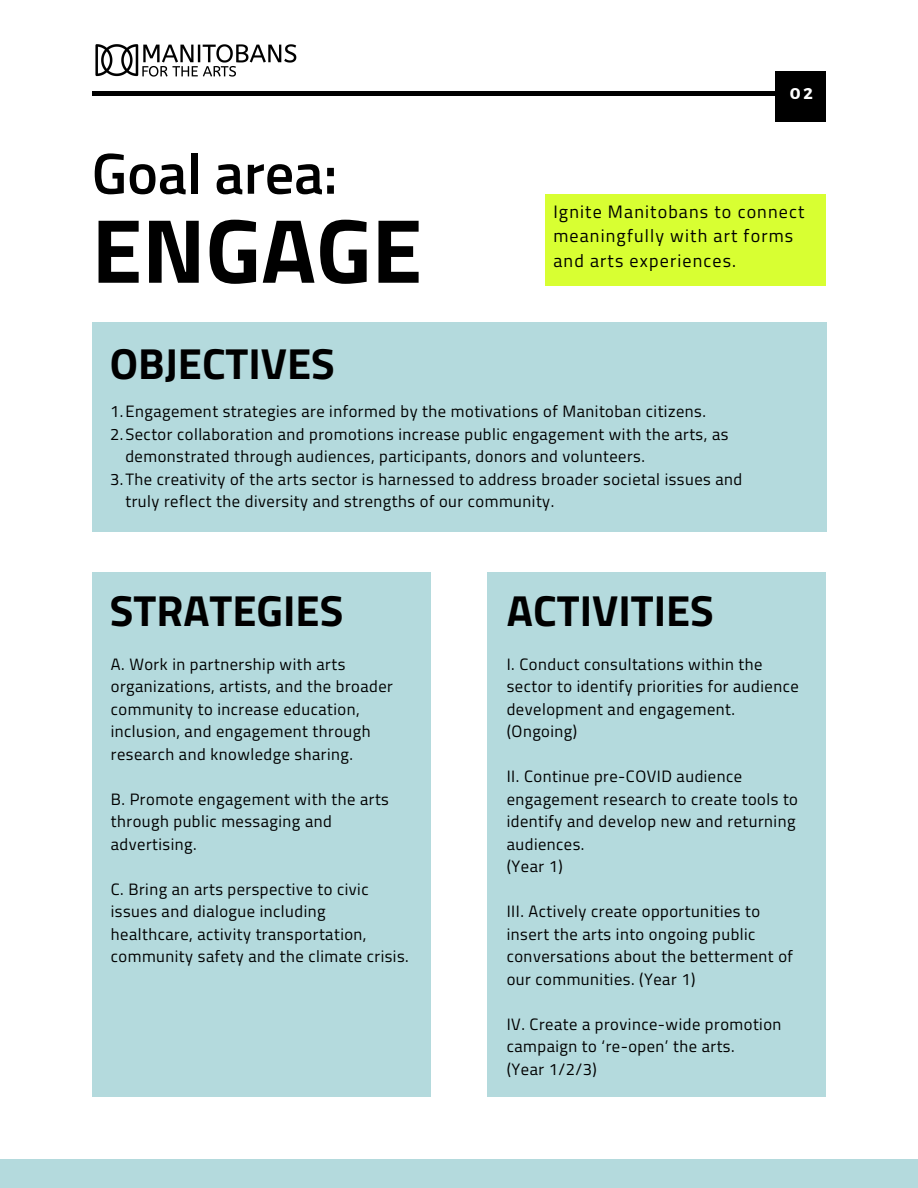
<style>
.page{position:relative;width:918px;height:1188px;background:#fff}
.page>*{position:absolute;margin:0;border:0;box-sizing:border-box;transform-origin:0 0}
.t1{font:700 91.2px "Titillium Web";color:#000}
.t2{font:600 57.9px "Titillium Web";color:#000}
.t3{font:700 43.5px "Titillium Web";color:#000}
.t4{font:18px/24.8px "Titillium Web";letter-spacing:.065em;color:#000}
.t5{font:16.5px/22.5px "Titillium Web";letter-spacing:.03em;color:#000}
.t6{font:700 15.6px "Montserrat";color:#fff}
</style>
<div class="page">
<hr style="left:92px;top:92px;width:683px;height:3px;background:#000">
<div style="left:775px;top:71px;width:51px;height:51px;background:#000"></div>
<img style="left:95px;top:44px;width:202px;height:33px">
<div style="left:546px;top:194px;width:280px;height:92px;background:#d8ff32"></div>
<div style="left:92px;top:572px;width:338px;height:524px;background:#b4dadd"></div>
<div style="left:92px;top:322px;width:734px;height:209px;background:#b4dadd"></div>
<div style="left:487px;top:572px;width:339px;height:524px;background:#b4dadd"></div>
<div style="left:0;top:1160px;width:918px;height:28px;background:#b4dadd"></div>
<p class="t2" style="left:92px;top:128px;width:247px">Goal area:</p>
<p class="t1" style="left:92px;top:179px;width:332px">ENGAGE</p>
<p class="t3" style="left:110px;top:330px;width:227px">OBJECTIVES</p>
<p class="t6" style="left:790px;top:83px;width:24px">02</p>
<p class="t4" style="left:553px;top:199px;width:253px">Ignite Manitobans to connect meaningfully with art forms</p>
<p class="t4" style="left:553px;top:248px;width:184px">and arts experiences.</p>
<p class="t5" style="left:110px;top:400px;width:597px">1.Engagement strategies are informed by the motivations of Manitoban citizens.</p>
<p class="t5" style="left:125px;top:422px;width:605px;text-indent:-15px">2.Sector collaboration and promotions increase public engagement with the arts, as demonstrated through audiences, participants, donors and volunteers.</p>
<p class="t5" style="left:125px;top:467px;width:618px;text-indent:-15px">3.The creativity of the arts sector is harnessed to address broader societal issues and truly reflect the diversity and strengths of our community.</p>
<p class="t3" style="left:110px;top:576px;width:235px">STRATEGIES</p>
<p class="t5" style="left:111px;top:652px;width:284px">A. Work in partnership with arts organizations, artists, and the broader community to increase education, inclusion, and engagement through research and knowledge sharing.</p>
<p class="t5" style="left:111px;top:787px;width:280px">B. Promote engagement with the arts through public messaging and advertising.</p>
<p class="t5" style="left:111px;top:877px;width:299px">C. Bring an arts perspective to civic issues and dialogue including healthcare, activity transportation, community safety and the climate crisis.</p>
<p class="t3" style="left:507px;top:576px;width:208px">ACTIVITIES</p>
<p class="t5" style="left:507px;top:652px;width:293px">I. Conduct consultations within the sector to identify priorities for audience development and engagement. (Ongoing)</p>
<p class="t5" style="left:507px;top:765px;width:293px">II. Continue pre-COVID audience engagement research to create tools to identify and develop new and returning audiences.</p>
<p class="t5" style="left:507px;top:855px;width:58px">(Year 1)</p>
<p class="t5" style="left:507px;top:900px;width:288px">III. Actively create opportunities to insert the arts into ongoing public conversations about the betterment of our communities. (Year 1)</p>
<p class="t5" style="left:507px;top:1012px;width:276px">IV. Create a province-wide promotion campaign to ‘re-open’ the arts.</p>
<p class="t5" style="left:507px;top:1057px;width:92px">(Year 1/2/3)</p>
</div>
